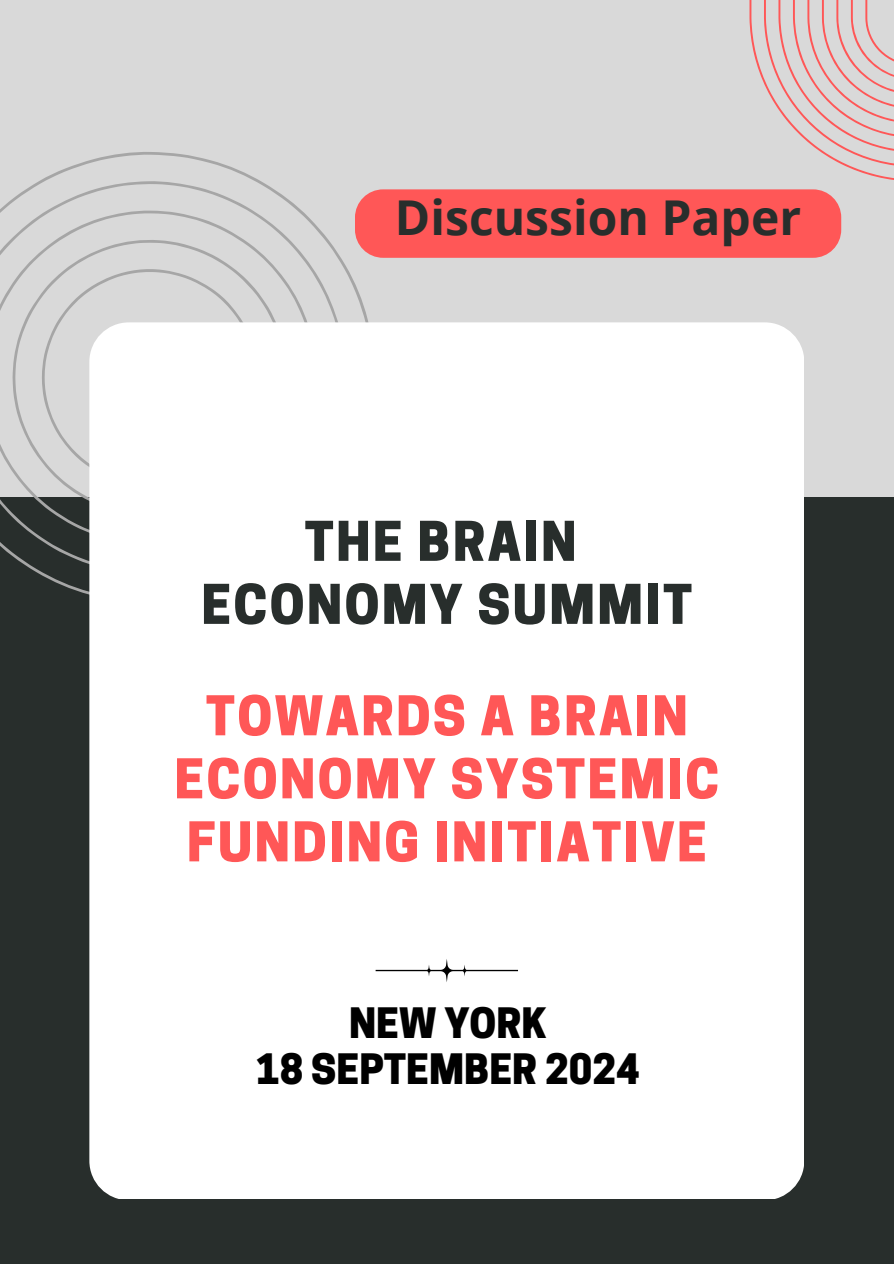
<style>
.page{position:relative;width:894px;height:1264px;background:#fff}
.page>*{position:absolute;margin:0;border:0;box-sizing:border-box;transform-origin:0 0}
.t1{font:800 51.3px/63px "Cooper Hewitt";letter-spacing:.045em;color:#ff5757;text-align:center}
.t2{font:800 51.3px/63px "Cooper Hewitt";letter-spacing:.045em;color:#282e2c;text-align:center}
.t3{font:700 48px "Open Sans";color:#282e2c}
.t4{font:800 39.3px "Cooper Hewitt";color:#000}
</style>
<div class="page">
<div style="left:0;top:0;width:893px;height:1263px;background:#282e2c"></div>
<div style="left:0;top:0;width:893px;height:496px;background:#d9d9d9"></div>
<svg style="left:0;top:152px;width:374px;height:443px"></svg>
<div style="left:89px;top:322px;width:715px;height:876px;background:#fff;border-radius:39px"></div>
<div style="left:355px;top:189px;width:486px;height:69px;background:#ff5757;border-radius:28px"></div>
<svg style="left:749px;top:0;width:144px;height:180px"></svg>
<svg style="left:375px;top:959px;width:143px;height:23px"></svg>
<h1 class="t3" style="left:395px;top:184px;width:407px">Discussion Paper</h1>
<p class="t2" style="left:201px;top:516px;width:492px">THE BRAIN<br>ECONOMY SUMMIT</p>
<h2 class="t1" style="left:174px;top:691px;width:546px">TOWARDS A BRAIN<br>ECONOMY SYSTEMIC<br>FUNDING INITIATIVE</h2>
<p class="t4" style="left:349px;top:1008px;width:199px">NEW YORK</p>
<h1 class="t4" style="left:256px;top:1054px;width:385px">18 SEPTEMBER 2024</h1>
</div>
